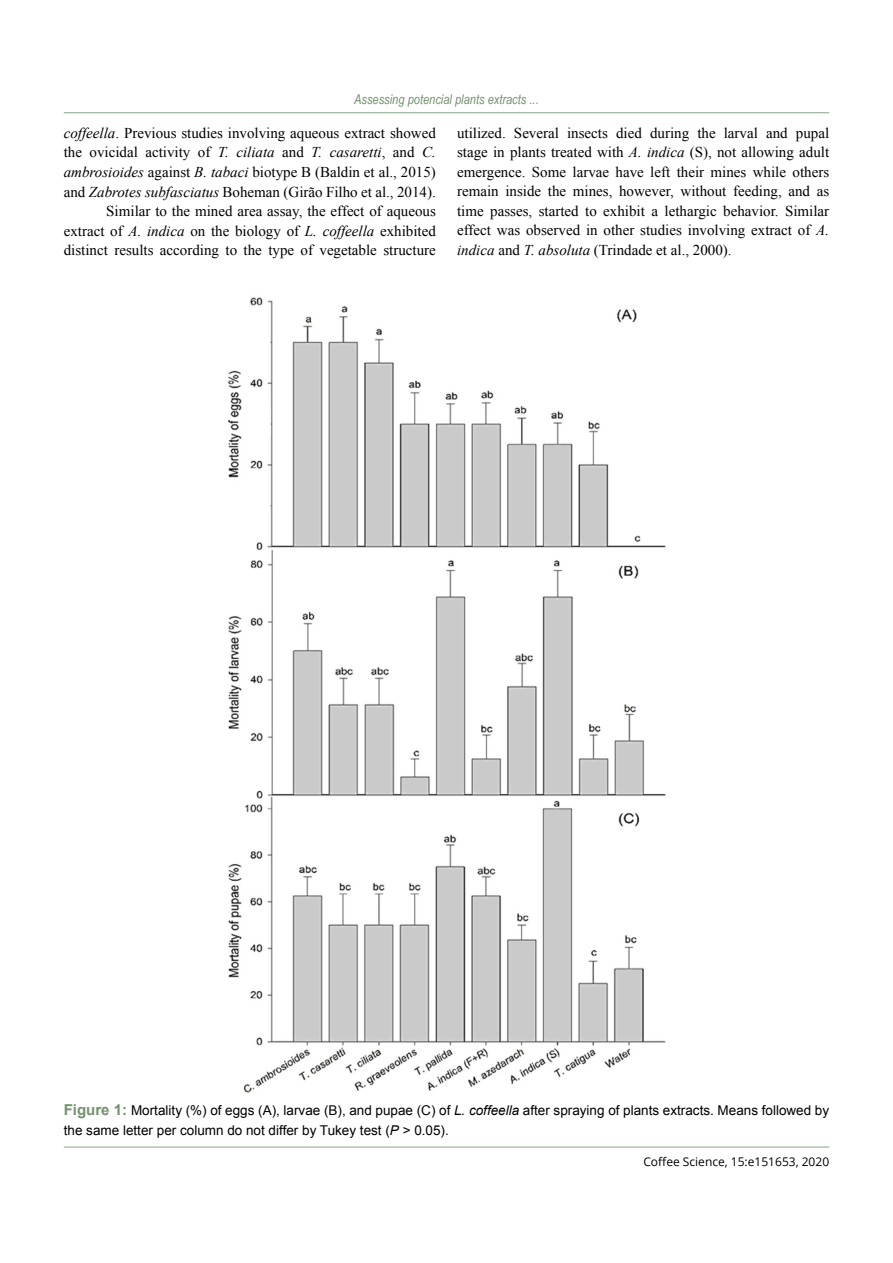
<style>
.page{position:relative;width:893px;height:1263px;background:#fff}
.page>*{position:absolute;margin:0;border:0;box-sizing:border-box;transform-origin:0 0}
.t1{font:15px/19.5px "Times New Roman";color:#000;text-align:right}
.t2{font:13.5px/19.5px "Arial";color:#000}
.t3{font:italic 13.5px "Arial Narrow";color:#72926e}
.t4{font:12px "Open Sans";color:#000}
.s1{font-style:italic}
.s2{font-weight:700;font-size:15px;color:#72926e}
</style>
<div class="page">
<hr style="left:64px;top:1147px;width:765px;height:1px;background:#84a886">
<hr style="left:64px;top:112px;width:765px;height:1px;background:#84a886">
<img style="left:228px;top:297px;width:438px;height:796px">
<p class="t3" style="left:354px;top:90px;width:186px">Assessing potencial plants extracts ...</p>
<p class="t1" style="left:64px;top:123px;width:374px"><span class="s1">coffeella</span>. Previous studies involving aqueous extract showed the ovicidal activity of <span class="s1">T. ciliata</span> and <span class="s1">T. casaretti</span>, and <span class="s1">C. ambrosioides</span> against <span class="s1">B. tabaci</span> biotype B (Baldin et al., 2015) and <span class="s1">Zabrotes subfasciatus</span> Boheman (Girão Filho et al., 2014).<br>Similar to the mined area assay, the effect of aqueous extract of <span class="s1">A. indica</span> on the biology of <span class="s1">L. coffeella</span> exhibited distinct results according to the type of vegetable structure</p>
<p class="t1" style="left:457px;top:123px;width:374px;text-align:justify">utilized. Several insects died during the larval and pupal stage in plants treated with <span class="s1">A. indica</span> (S), not allowing adult emergence. Some larvae have left their mines while others remain inside the mines, however, without feeding, and as time passes, started to exhibit a lethargic behavior. Similar effect was observed in other studies involving extract of <span class="s1">A. indica</span> and <span class="s1">T. absoluta</span> (Trindade et al., 2000).</p>
<p class="t2" style="left:64px;top:1101px;width:767px"><span class="s2">Figure 1:</span> Mortality (%) of eggs (A), larvae (B), and pupae (C) of <span class="s1">L. coffeella</span> after spraying of plants extracts. Means followed by the same letter per column do not differ by Tukey test (<span class="s1">P</span> &gt; 0.05).</p>
<p class="t4" style="left:643px;top:1153px;width:187px">Coffee Science, 15:e151653, 2020</p>
</div>
